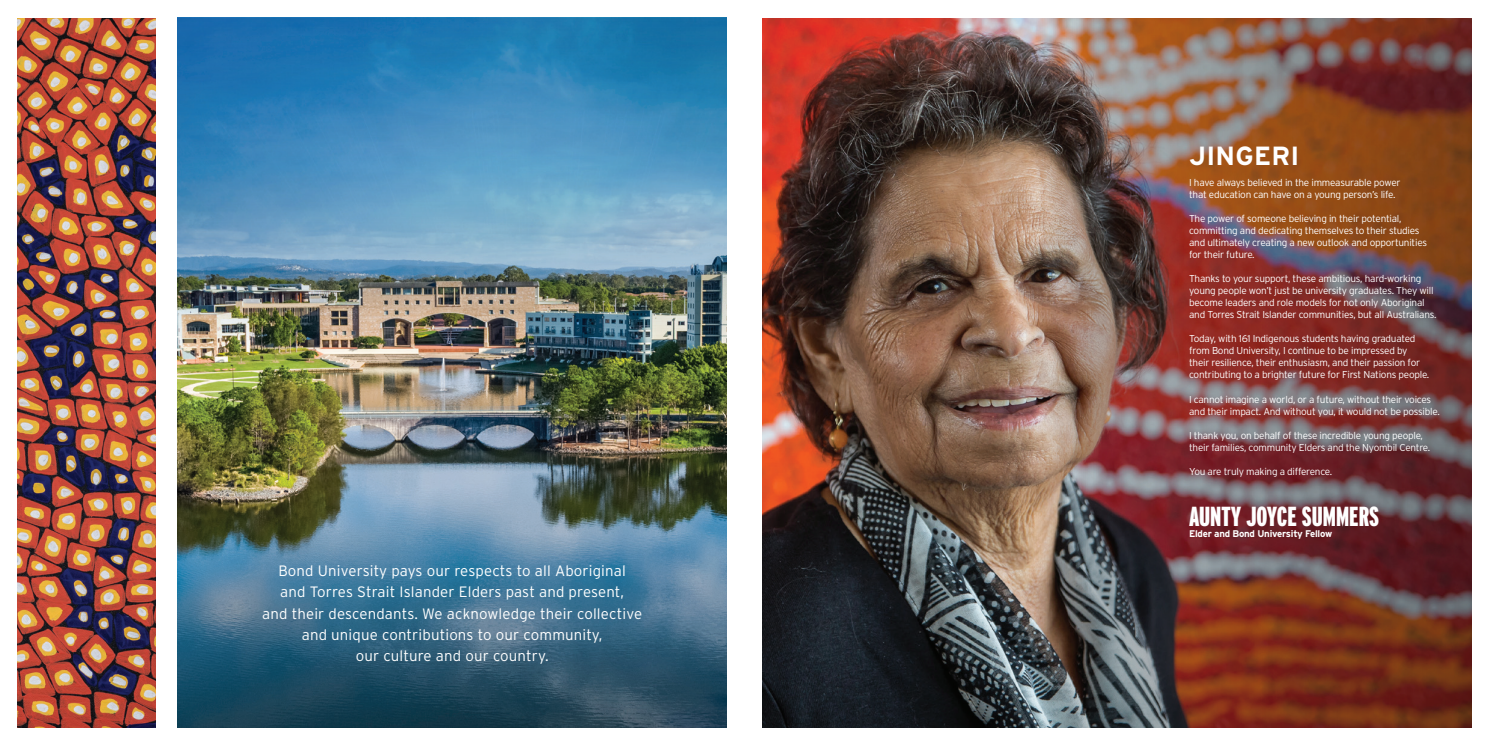
<style>
.page{position:relative;width:1489px;height:745px;background:#fff}
.page>*{position:absolute;margin:0;border:0;box-sizing:border-box;transform-origin:0 0}
.body_copy{font:900 27.5px "Interstate Compressed";color:#fff}
.intro_serif{font:700 26.25px "Interstate";letter-spacing:.01em;color:#fff}
.intro_serif-2{font:300 15px/21.2px "Interstate";letter-spacing:.01em;color:#fff;text-align:center}
.body_copy-2{font:300 10px/12px "Interstate";letter-spacing:-.025em;color:#fff}
.body_copy-3{font:700 9.62px "Interstate";letter-spacing:-.025em;color:#fff}
</style>
<div class="page">
<img style="left:18px;top:18px;width:138px;height:708px">
<img style="left:177px;top:351px;width:549px;height:375px">
<img style="left:177px;top:18px;width:549px;height:333px">
<img style="left:763px;top:18px;width:167px;height:708px">
<img style="left:930px;top:18px;width:540px;height:708px">
<p class="intro_serif-2" style="left:262px;top:559px;width:381px">Bond University pays our respects to all Aboriginal<br>and Torres Strait Islander Elders past and present,<br>and their descendants. We acknowledge their collective and unique contributions to our community,<br>our culture and our country.</p>
<p class="intro_serif" style="left:1188px;top:141px;width:112px">JINGERI</p>
<p class="body_copy-2" style="left:1188px;top:176px;width:213px">I have always believed in the immeasurable power that education can have on a young person’s life.</p>
<p class="body_copy-2" style="left:1188px;top:212px;width:239px">The power of someone believing in their potential, committing and dedicating themselves to their studies and ultimately creating a new outlook and opportunities for their future.</p>
<p class="body_copy-2" style="left:1188px;top:272px;width:249px">Thanks to your support, these ambitious, hard-working young people won’t just be university graduates. They will become leaders and role models for not only Aboriginal and Torres Strait Islander communities, but all Australians.</p>
<p class="body_copy-2" style="left:1188px;top:332px;width:242px">Today, with 161 Indigenous students having graduated from Bond University, I continue to be impressed by their resilience, their enthusiasm, and their passion for contributing to a brighter future for First Nations people.</p>
<p class="body_copy-2" style="left:1188px;top:392px;width:252px">I cannot imagine a world, or a future, without their voices and their impact. And without you, it would not be possible.</p>
<p class="body_copy-2" style="left:1188px;top:428px;width:243px">I thank you, on behalf of these incredible young people, their families, community Elders and the Nyombil Centre.</p>
<p class="body_copy-2" style="left:1188px;top:464px;width:145px">You are truly making a difference.</p>
<p class="body_copy" style="left:1188px;top:500px;width:191px">AUNTY JOYCE SUMMERS</p>
<p class="body_copy-3" style="left:1188px;top:528px;width:145px">Elder and Bond University Fellow</p>
</div>
